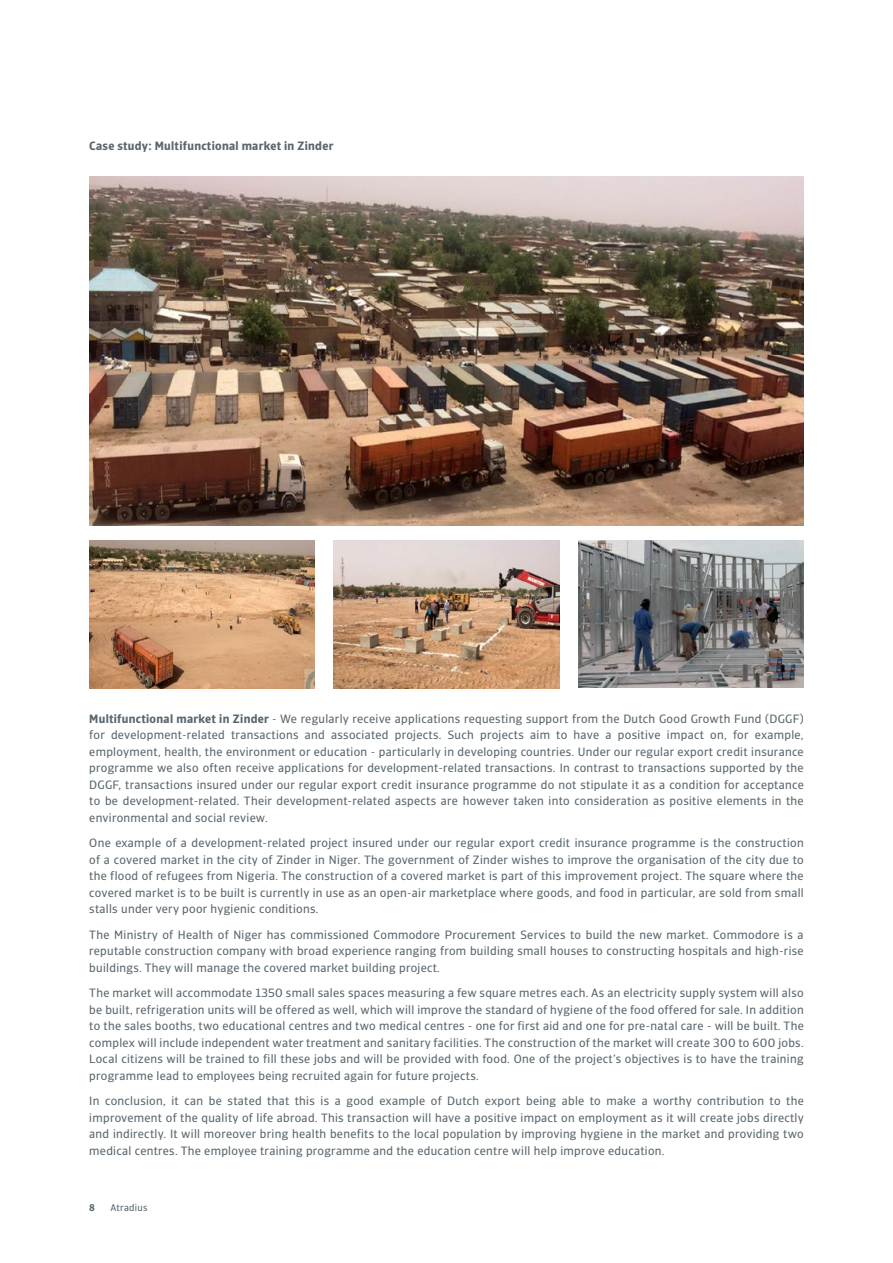
<style>
.page{position:relative;width:893px;height:1263px;background:#fff}
.page>*{position:absolute;margin:0;border:0;box-sizing:border-box;transform-origin:0 0}
.t1{font:12px/16.5px "Catalana Sans";letter-spacing:.025em;color:#5a676e;text-align:justify}
.t2{font:700 12px "Catalana Sans";letter-spacing:.025em;color:#5a676e}
.t3{font:9.75px "Catalana Sans";letter-spacing:.025em;color:#5a676e}
.t4{font:700 9.75px "Catalana Sans";color:#5a676e}
.s1{font-weight:700}
</style>
<div class="page">
<img style="left:89px;top:176px;width:715px;height:349px">
<img style="left:578px;top:540px;width:226px;height:147px">
<img style="left:334px;top:540px;width:225px;height:149px">
<img style="left:89px;top:540px;width:226px;height:149px">
<p class="t2" style="left:89px;top:138px;width:246px">Case study: Multifunctional market in Zinder</p>
<p class="t1" style="left:89px;top:710px;width:716px"><span class="s1">Multifunctional market in Zinder</span> - We regularly receive applications requesting support from the Dutch Good Growth Fund (DGGF) for development-related transactions and associated projects. Such projects aim to have a positive impact on, for example,</p>
<p class="t1" style="left:89px;top:743px;width:716px">employment, health, the environment or education - particularly in developing countries. Under our regular export credit insurance programme we also often receive applications for development-related transactions. In contrast to transactions supported by the DGGF, transactions insured under our regular export credit insurance programme do not stipulate it as a condition for acceptance to be development-related. Their development-related aspects are however taken into consideration as positive elements in the environmental and social review.</p>
<p class="t1" style="left:89px;top:835px;width:716px">One example of a development-related project insured under our regular export credit insurance programme is the construction</p>
<p class="t1" style="left:89px;top:851px;width:716px">of a covered market in the city of Zinder in Niger. The government of Zinder wishes to improve the organisation of the city due to the flood of refugees from Nigeria. The construction of a covered market is part of this improvement project. The square where the covered market is to be built is currently in use as an open-air marketplace where goods, and food in particular, are sold from small stalls under very poor hygienic conditions.</p>
<p class="t1" style="left:89px;top:926px;width:716px">The Ministry of Health of Niger has commissioned Commodore Procurement Services to build the new market. Commodore is a reputable construction company with broad experience ranging from building small houses to constructing hospitals and high-rise buildings. They will manage the covered market building project.</p>
<p class="t1" style="left:89px;top:985px;width:716px">The market will accommodate 1350 small sales spaces measuring a few square metres each. As an electricity supply system will also</p>
<p class="t1" style="left:89px;top:1001px;width:716px">be built, refrigeration units will be offered as well, which will improve the standard of hygiene of the food offered for sale. In addition to the sales booths, two educational centres and two medical centres - one for first aid and one for pre-natal care - will be built. The complex will include independent water treatment and sanitary facilities. The construction of the market will create 300 to 600 jobs.<br>Local citizens will be trained to fill these jobs and will be provided with food. One of the project’s objectives is to have the training programme lead to employees being recruited again for future projects.</p>
<p class="t1" style="left:89px;top:1093px;width:716px">In conclusion, it can be stated that this is a good example of Dutch export being able to make a worthy contribution to the</p>
<p class="t1" style="left:89px;top:1109px;width:716px">improvement of the quality of life abroad. This transaction will have a positive impact on employment as it will create jobs directly and indirectly. It will moreover bring health benefits to the local population by improving hygiene in the market and providing two medical centres. The employee training programme and the education centre will help improve education.</p>
<p class="t4" style="left:89px;top:1201px;width:7px">8</p>
<p class="t3" style="left:111px;top:1201px;width:38px">Atradius</p>
</div>
